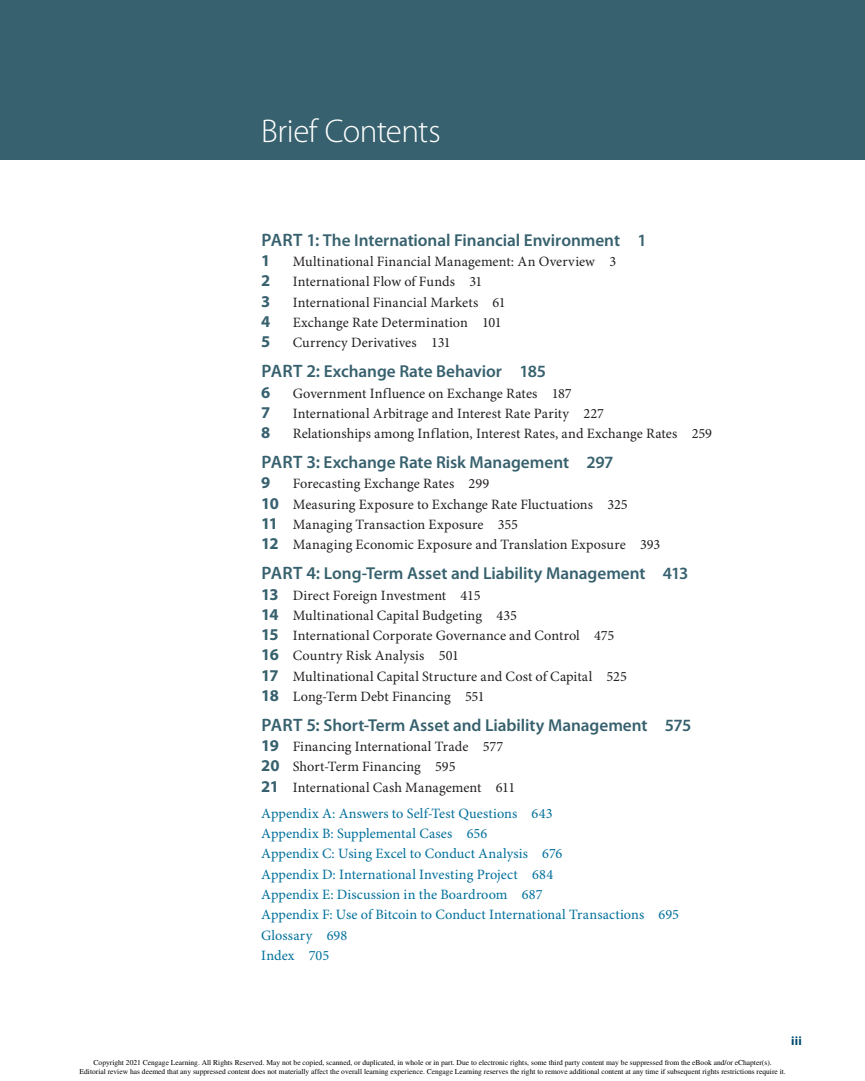
<style>
.page{position:relative;width:865px;height:1081px;background:#fff}
.page>*{position:absolute;margin:0;border:0;box-sizing:border-box;transform-origin:0 0}
.t1{font:300 33px "Myriad Pro";letter-spacing:-.015em;color:#fff}
.t2{font:600 17.25px "Myriad Pro";letter-spacing:-.005em;color:#37616e}
.t3{font:700 16.5px "Myriad Pro";color:#37616e}
.t4{font:14.25px/20.2px "Minion Pro";letter-spacing:.005em;color:#231f20}
.t5{font:14.25px/20.2px "Minion Pro";letter-spacing:.005em;color:#006f9a}
.t6{font:700 12.3px "Myriad Pro";color:#004b6f}
.t7{font:7.5px/9.6px "Times";color:#000;text-align:center}
.s1{font-size:18px}
.s2{font-family:"Myriad Pro";font-weight:700;font-size:16.5px;color:#37616e}
</style>
<div class="page">
<div style="left:0;top:0;width:864px;height:159px;background:#37616e"></div>
<h1 class="t1" style="left:261px;top:113px;width:181px">Brief Contents</h1>
<p class="t2" style="left:261px;top:230px;width:386px"><span class="s1">PART 1:</span> The International Financial Environment 1</p>
<p class="t3" style="left:261px;top:251px;width:11px">1</p>
<p class="t4" style="left:293px;top:252px;width:325px">Multinational Financial Management: An Overview 3</p>
<p class="t3" style="left:261px;top:271px;width:11px">2</p>
<p class="t4" style="left:293px;top:272px;width:191px">International Flow of Funds 31</p>
<p class="t3" style="left:261px;top:292px;width:11px">3</p>
<p class="t4" style="left:293px;top:292px;width:214px">International Financial Markets 61</p>
<p class="t3" style="left:261px;top:312px;width:11px">4</p>
<p class="t4" style="left:293px;top:313px;width:210px">Exchange Rate Determination 101</p>
<p class="t3" style="left:261px;top:332px;width:11px">5</p>
<p class="t4" style="left:293px;top:333px;width:159px">Currency Derivatives 131</p>
<p class="t2" style="left:261px;top:362px;width:286px"><span class="s1">PART 2:</span> Exchange Rate Behavior 185</p>
<p class="t3" style="left:261px;top:382px;width:11px">6</p>
<p class="t4" style="left:293px;top:383px;width:280px">Government Influence on Exchange Rates 187</p>
<p class="t3" style="left:261px;top:403px;width:11px">7</p>
<p class="t4" style="left:293px;top:403px;width:312px">International Arbitrage and Interest Rate Parity 227</p>
<p class="t3" style="left:261px;top:423px;width:11px">8</p>
<p class="t4" style="left:293px;top:424px;width:420px">Relationships among Inflation, Interest Rates, and Exchange Rates 259</p>
<p class="t2" style="left:261px;top:452px;width:353px"><span class="s1">PART 3:</span> Exchange Rate Risk Management 297</p>
<p class="t3" style="left:261px;top:473px;width:11px">9</p>
<p class="t4" style="left:261px;top:474px;width:400px;text-indent:32px">Forecasting Exchange Rates 299<br><span class="s2">10</span> Measuring Exposure to Exchange Rate Fluctuations 325<br><span class="s2">11</span> Managing Transaction Exposure 355<br><span class="s2">12</span> Managing Economic Exposure and Translation Exposure 393</p>
<p class="t2" style="left:261px;top:563px;width:428px"><span class="s1">PART 4:</span> Long-Term Asset and Liability Management 413</p>
<p class="t4" style="left:261px;top:585px;width:367px"><span class="s2">13</span> Direct Foreign Investment 415<br><span class="s2">14</span> Multinational Capital Budgeting 435<br><span class="s2">15</span> International Corporate Governance and Control 475<br><span class="s2">16</span> Country Risk Analysis 501<br><span class="s2">17</span> Multinational Capital Structure and Cost of Capital 525<br><span class="s2">18</span> Long-Term Debt Financing 551</p>
<p class="t2" style="left:261px;top:715px;width:431px"><span class="s1">PART 5:</span> Short-Term Asset and Liability Management 575</p>
<p class="t4" style="left:261px;top:736px;width:255px"><span class="s2">19</span> Financing International Trade 577<br><span class="s2">20</span> Short-Term Financing 595<br><span class="s2">21</span> International Cash Management 611</p>
<p class="t5" style="left:261px;top:803px;width:419px">Appendix A: Answers to Self-Test Questions 643<br>Appendix B: Supplemental Cases 656<br>Appendix C: Using Excel to Conduct Analysis 676<br>Appendix D: International Investing Project 684<br>Appendix E: Discussion in the Boardroom 687<br>Appendix F: Use of Bitcoin to Conduct International Transactions 695<br>Glossary 698<br>Index 705</p>
<p class="t6" style="left:790px;top:1033px;width:12px">iii</p>
<p class="t7" style="left:80px;top:1056px;width:707px">Copyright 2021 Cengage Learning. All Rights Reserved. May not be copied, scanned, or duplicated, in whole or in part. Due to electronic rights, some third party content may be suppressed from the eBook and/or eChapter(s).<br>Editorial review has deemed that any suppressed content does not materially affect the overall learning experience. Cengage Learning reserves the right to remove additional content at any time if subsequent rights restrictions require it.</p>
</div>
